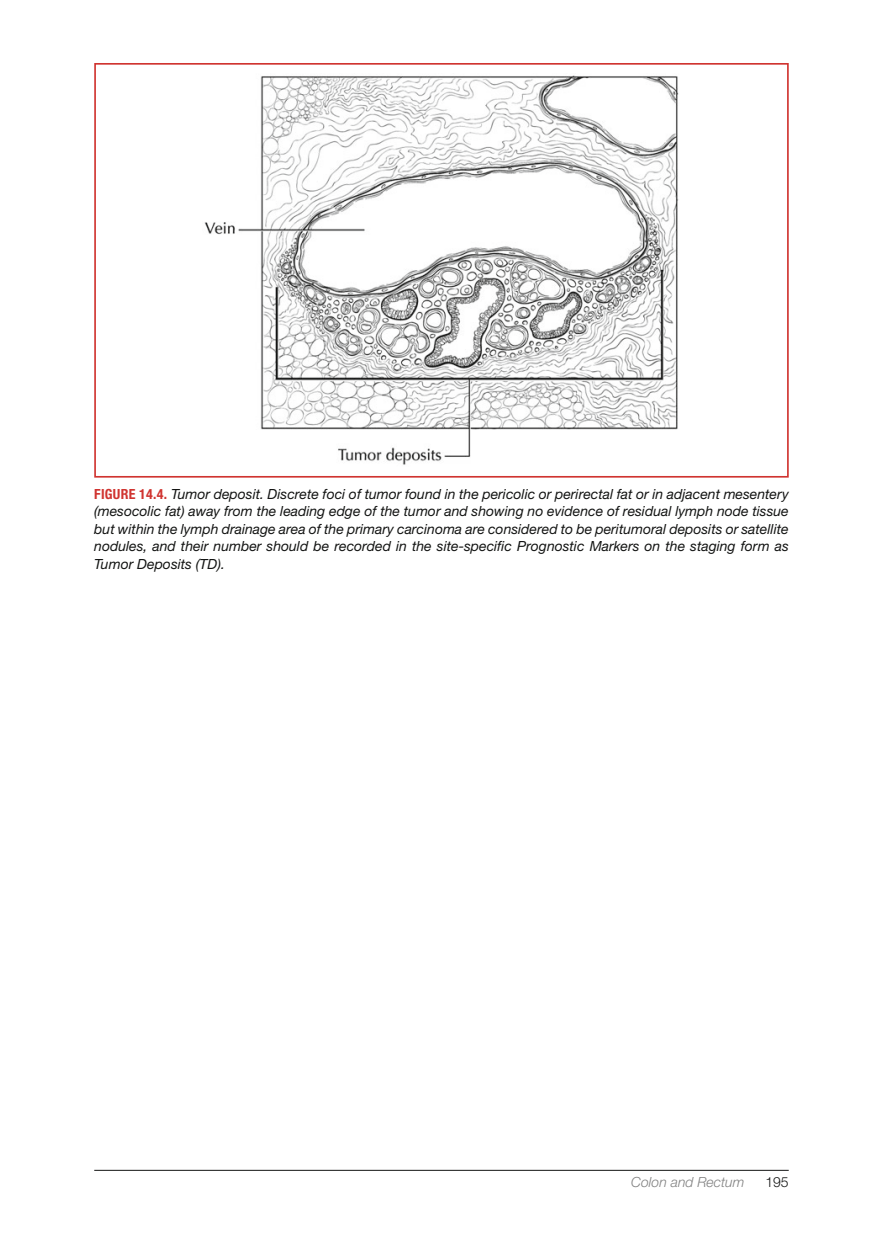
<style>
.page{position:relative;width:882px;height:1260px;background:#fff}
.page>*{position:absolute;margin:0;border:0;box-sizing:border-box;transform-origin:0 0}
.t1{font:italic 14px/17.5px "Helvetica Neue";color:#131413;text-align:justify}
.t2{font:italic 300 14px "Helvetica Neue";color:#818181}
.t3{font:300 14px "Helvetica Neue";color:#131413}
.s1{font-weight:700;font-style:normal;font-stretch:condensed;color:#d03430}
</style>
<div class="page">
<hr style="left:94px;top:1170px;width:695px;height:1px;background:#131413">
<img style="left:204px;top:75px;width:475px;height:390px">
<div style="left:94px;top:63px;width:695px;height:415px;border:2px solid #d03430"></div>
<p class="t1" style="left:94px;top:486px;width:696px"><span class="s1">FIGURE 14.4.</span> Tumor deposit. Discrete foci of tumor found in the pericolic or perirectal fat or in adjacent mesentery (mesocolic fat) away from the leading edge of the tumor and showing no evidence of residual lymph node tissue but within the lymph drainage area of the primary carcinoma are considered to be peritumoral deposits or satellite nodules, and their number should be recorded in the site-speci fi c Prognostic Markers on the staging form as Tumor Deposits (TD).</p>
<p class="t2" style="left:631px;top:1177px;width:115px">Colon and Rectum</p>
<p class="t3" style="left:765px;top:1177px;width:25px">195</p>
</div>
